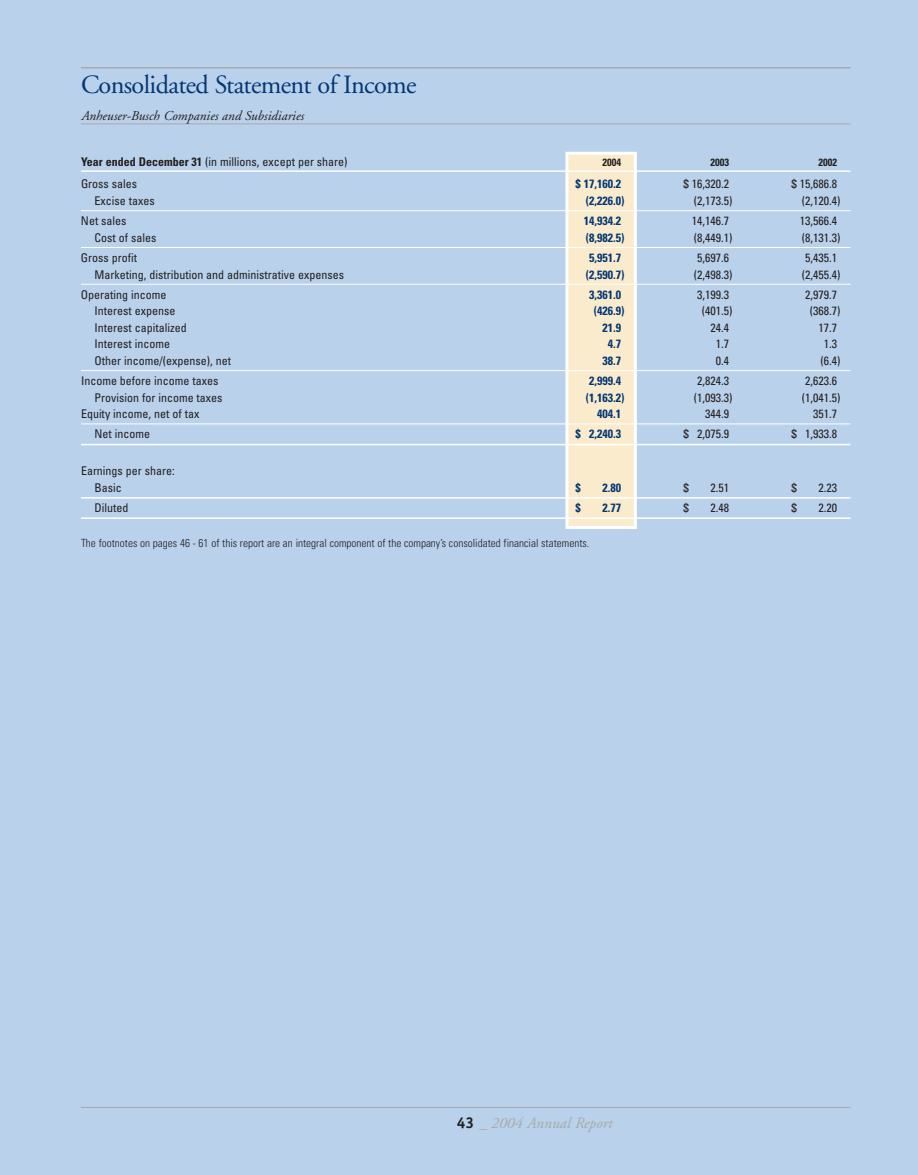
<style>
.page{position:relative;width:918px;height:1175px;background:#fff}
.page>*{position:absolute;margin:0;border:0;box-sizing:border-box;transform-origin:0 0}
.t1{font:26.25px "Adobe Garamond";letter-spacing:-.025em;color:#013775}
.t2{font:italic 15.75px "Adobe Garamond";color:#a8a9ad}
.t3{font:italic 13.5px "Adobe Garamond";color:#231f20}
.t4{font:condensed 12px/16.5px "Univers";color:#231f20}
.t5{font:700 condensed 12px "Univers";color:#013775}
.t6{font:300 condensed 11.25px "Univers";color:#231f20}
.t7{font:700 condensed 10.5px "Univers";color:#231f20}
.s1{font-weight:700}
.s2{font-family:"Officina Serif";font-weight:700;font-style:normal;color:#231f20}
</style>
<div class="page">
<div style="left:0;top:0;width:918px;height:1174px;background:#b9d1ea"></div>
<hr style="left:81px;top:1107px;width:769px;height:1px;background:#a8a9ad">
<hr style="left:81px;top:67px;width:769px;height:1px;background:#a8a9ad">
<div style="left:567px;top:153px;width:68px;height:374px;background:#faebcd"></div>
<div style="left:565px;top:152px;width:72px;height:377px;border:3px solid #fff"></div>
<hr style="left:81px;top:68px;width:769px;height:1px;background:#a8a9ad">
<hr style="left:81px;top:170px;width:769px;height:2px;background:#fff">
<hr style="left:81px;top:210px;width:769px;height:1px;background:#fff">
<hr style="left:81px;top:247px;width:769px;height:1px;background:#fff">
<hr style="left:81px;top:284px;width:769px;height:1px;background:#fff">
<hr style="left:81px;top:370px;width:769px;height:1px;background:#fff">
<hr style="left:81px;top:423px;width:769px;height:1px;background:#fff">
<hr style="left:81px;top:444px;width:769px;height:1px;background:#fff">
<hr style="left:81px;top:497px;width:769px;height:1px;background:#fff">
<hr style="left:81px;top:517px;width:769px;height:2px;background:#fff">
<hr style="left:81px;top:123px;width:769px;height:1px;background:#a8a9ad">
<h1 class="t1" style="left:81px;top:74px;width:337px">Consolidated Statement of Income</h1>
<p class="t3" style="left:81px;top:110px;width:224px">Anheuser-Busch Companies and Subsidiaries</p>
<p class="t4" style="left:81px;top:154px;width:268px"><span class="s1">Year ended December 31</span> (in millions, except per share)</p>
<p class="t7" style="left:602px;top:158px;width:20px">2004</p>
<p class="t7" style="left:710px;top:158px;width:20px">2003</p>
<p class="t7" style="left:818px;top:158px;width:20px">2002</p>
<p class="t4" style="left:81px;top:177px;width:58px">Gross sales</p>
<p class="t5" style="left:576px;top:180px;width:47px">$ 17,160.2</p>
<p class="t4" style="left:684px;top:177px;width:47px">$ 16,320.2</p>
<p class="t4" style="left:792px;top:177px;width:47px">$ 15,686.8</p>
<p class="t4" style="left:94px;top:193px;width:62px">Excise taxes</p>
<p class="t5" style="left:586px;top:196px;width:40px">(2,226.0)</p>
<p class="t4" style="left:694px;top:193px;width:40px">(2,173.5)</p>
<p class="t4" style="left:802px;top:193px;width:40px">(2,120.4)</p>
<p class="t4" style="left:81px;top:214px;width:47px">Net sales</p>
<p class="t5" style="left:584px;top:216px;width:39px">14,934.2</p>
<p class="t4" style="left:692px;top:214px;width:39px">14,146.7</p>
<p class="t4" style="left:800px;top:214px;width:39px">13,566.4</p>
<p class="t4" style="left:94px;top:230px;width:63px">Cost of sales</p>
<p class="t5" style="left:586px;top:233px;width:40px">(8,982.5)</p>
<p class="t4" style="left:694px;top:230px;width:40px">(8,449.1)</p>
<p class="t4" style="left:802px;top:230px;width:40px">(8,131.3)</p>
<p class="t4" style="left:81px;top:250px;width:58px">Gross profit</p>
<p class="t5" style="left:589px;top:253px;width:33px">5,951.7</p>
<p class="t4" style="left:697px;top:250px;width:33px">5,697.6</p>
<p class="t4" style="left:805px;top:250px;width:33px">5,435.1</p>
<p class="t4" style="left:94px;top:267px;width:251px">Marketing, distribution and administrative expenses</p>
<p class="t5" style="left:586px;top:270px;width:40px">(2,590.7)</p>
<p class="t4" style="left:694px;top:267px;width:40px">(2,498.3)</p>
<p class="t4" style="left:802px;top:267px;width:40px">(2,455.4)</p>
<p class="t4" style="left:81px;top:287px;width:87px">Operating income</p>
<p class="t5" style="left:589px;top:290px;width:33px">3,361.0</p>
<p class="t4" style="left:697px;top:287px;width:33px">3,199.3</p>
<p class="t4" style="left:805px;top:287px;width:33px">2,979.7</p>
<p class="t4" style="left:95px;top:304px;width:82px">Interest expense</p>
<p class="t5" style="left:594px;top:307px;width:32px">(426.9)</p>
<p class="t4" style="left:702px;top:304px;width:32px">(401.5)</p>
<p class="t4" style="left:810px;top:304px;width:32px">(368.7)</p>
<p class="t4" style="left:94px;top:320px;width:94px">Interest capitalized</p>
<p class="t5" style="left:602px;top:323px;width:20px">21.9</p>
<p class="t4" style="left:710px;top:320px;width:20px">24.4</p>
<p class="t4" style="left:818px;top:320px;width:20px">17.7</p>
<p class="t4" style="left:94px;top:337px;width:77px">Interest income</p>
<p class="t5" style="left:608px;top:340px;width:15px">4.7</p>
<p class="t4" style="left:716px;top:337px;width:15px">1.7</p>
<p class="t4" style="left:824px;top:337px;width:15px">1.3</p>
<p class="t4" style="left:94px;top:353px;width:138px">Other income/(expense), net</p>
<p class="t5" style="left:602px;top:356px;width:20px">38.7</p>
<p class="t4" style="left:716px;top:353px;width:15px">0.4</p>
<p class="t4" style="left:820px;top:353px;width:21px">(6.4)</p>
<p class="t4" style="left:81px;top:373px;width:139px">Income before income taxes</p>
<p class="t5" style="left:589px;top:376px;width:33px">2,999.4</p>
<p class="t4" style="left:697px;top:373px;width:33px">2,824.3</p>
<p class="t4" style="left:805px;top:373px;width:33px">2,623.6</p>
<p class="t4" style="left:95px;top:390px;width:130px">Provision for income taxes</p>
<p class="t5" style="left:586px;top:393px;width:40px">(1,163.2)</p>
<p class="t4" style="left:694px;top:390px;width:40px">(1,093.3)</p>
<p class="t4" style="left:802px;top:390px;width:40px">(1,041.5)</p>
<p class="t4" style="left:81px;top:406px;width:120px">Equity income, net of tax</p>
<p class="t5" style="left:597px;top:409px;width:25px">404.1</p>
<p class="t4" style="left:705px;top:406px;width:25px">344.9</p>
<p class="t4" style="left:813px;top:406px;width:25px">351.7</p>
<p class="t4" style="left:94px;top:427px;width:57px">Net income</p>
<p class="t5" style="left:576px;top:430px;width:47px">$ 2,240.3</p>
<p class="t4" style="left:684px;top:427px;width:47px">$ 2,075.9</p>
<p class="t4" style="left:792px;top:427px;width:47px">$ 1,933.8</p>
<p class="t4" style="left:94px;top:463px;width:82px;text-indent:-14px">Earnings per share:<br>Basic</p>
<p class="t5" style="left:576px;top:483px;width:7px">$</p>
<p class="t5" style="left:602px;top:483px;width:20px">2.80</p>
<p class="t4" style="left:684px;top:480px;width:7px">$</p>
<p class="t4" style="left:710px;top:480px;width:20px">2.51</p>
<p class="t4" style="left:792px;top:480px;width:7px">$</p>
<p class="t4" style="left:818px;top:480px;width:20px">2.23</p>
<p class="t4" style="left:94px;top:500px;width:35px">Diluted</p>
<p class="t5" style="left:576px;top:503px;width:7px">$</p>
<p class="t5" style="left:602px;top:503px;width:20px">2.77</p>
<p class="t4" style="left:684px;top:500px;width:7px">$</p>
<p class="t4" style="left:710px;top:500px;width:20px">2.48</p>
<p class="t4" style="left:792px;top:500px;width:7px">$</p>
<p class="t4" style="left:818px;top:500px;width:20px">2.20</p>
<p class="t6" style="left:81px;top:539px;width:510px">The footnotes on pages 46 - 61 of this report are an integral component of the company’s consolidated financial statements.</p>
<h2 class="t2" style="left:457px;top:1117px;width:157px"><span class="s2">43</span> _ 2004 Annual Report</h2>
</div>
